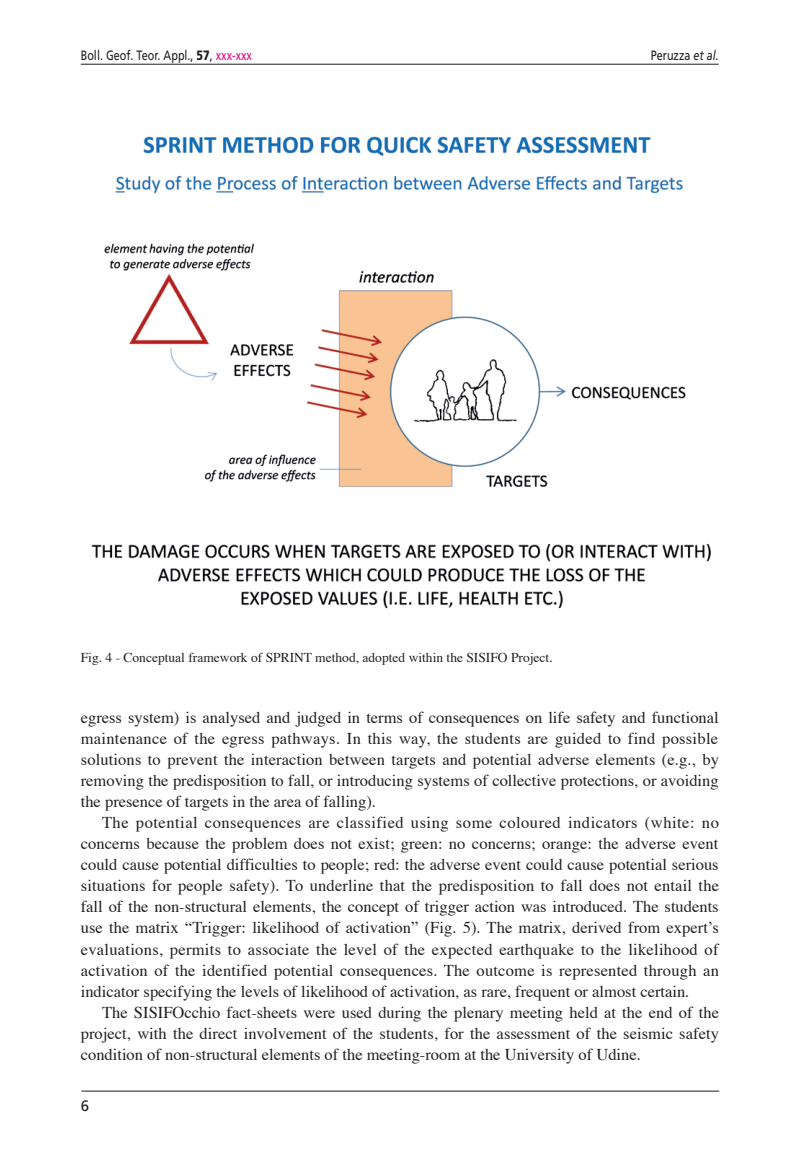
<style>
.page{position:relative;width:808px;height:1149px;background:#fff}
.page>*{position:absolute;margin:0;border:0;box-sizing:border-box;transform-origin:0 0}
.Normale_L{font:16.5px/21px "Times";color:#231f20;text-align:justify}
.t1{font:15px "Frutiger";color:#231f20}
.Didascalia_L{font:13.5px "Times";color:#231f20}
.t2{font:13.5px "Frutiger";color:#231f20;scale:.8 1}
.s1{font-weight:900}
.s2{color:#ed028c}
.s3{font-style:italic}
</style>
<div class="page">
<hr style="left:81px;top:1090px;width:638px;height:1px;background:#231f20">
<hr style="left:81px;top:64px;width:638px;height:1px;background:#231f20">
<img style="left:91px;top:136px;width:620px;height:473px">
<p class="t2" style="left:81px;top:47px;width:215px">Boll. Geof. Teor. Appl., <span class="s1">57</span>, <span class="s2">xxx-xxx</span></p>
<p class="t2" style="left:651px;top:47px;width:86px">Peruzza <span class="s3">et al.</span></p>
<p class="Didascalia_L" style="left:81px;top:645px;width:473px">Fig. 4 - Conceptual framework of SPRINT method, adopted within the SISIFO Project.</p>
<p class="Normale_L" style="left:81px;top:705px;width:640px">egress system) is analysed and judged in terms of consequences on life safety and functional maintenance of the egress pathways. In this way, the students are guided to find possible solutions to prevent the interaction between targets and potential adverse elements (e.g., by removing the predisposition to fall, or introducing systems of collective protections, or avoiding the presence of targets in the area of falling).</p>
<p class="Normale_L" style="left:81px;top:810px;width:640px;text-indent:21px">The potential consequences are classified using some coloured indicators (white: no concerns because the problem does not exist; green: no concerns; orange: the adverse event could cause potential difficulties to people; red: the adverse event could cause potential serious situations for people safety). To underline that the predisposition to fall does not entail the fall of the non-structural elements, the concept of trigger action was introduced. The students use the matrix “Trigger: likelihood of activation” (Fig. 5). The matrix, derived from expert’s evaluations, permits to associate the level of the expected earthquake to the likelihood of activation of the identified potential consequences. The outcome is represented through an indicator specifying the levels of likelihood of activation, as rare, frequent or almost certain.</p>
<p class="Normale_L" style="left:81px;top:999px;width:640px;text-indent:21px">The SISIFOcchio fact-sheets were used during the plenary meeting held at the end of the project, with the direct involvement of the students, for the assessment of the seismic safety condition of non-structural elements of the meeting-room at the University of Udine.</p>
<p class="t1" style="left:81px;top:1096px;width:10px">6</p>
</div>
